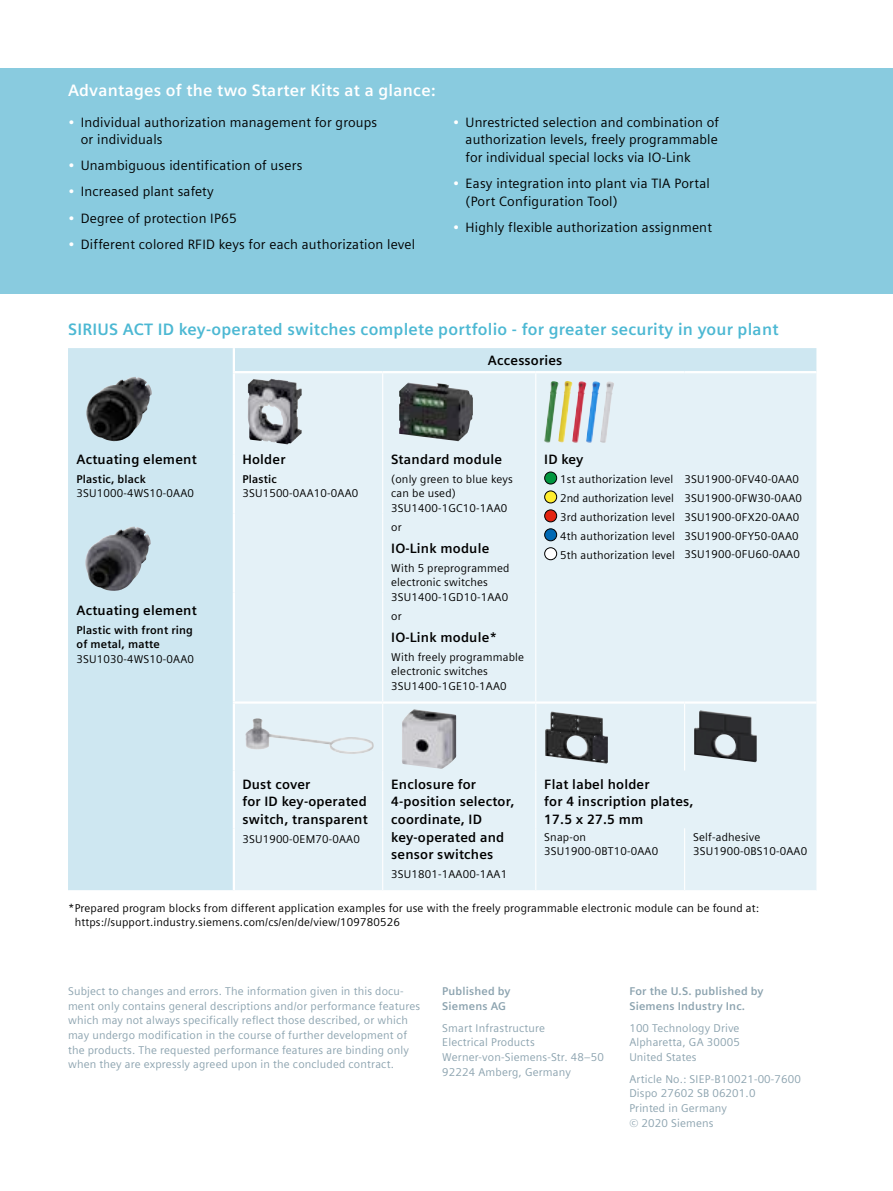
<style>
.page{position:relative;width:893px;height:1191px;background:#fff}
.page>*{position:absolute;margin:0;border:0;box-sizing:border-box;transform-origin:0 0}
.t1{font:700 16.5px "Siemens Sans Global";letter-spacing:.015em;color:#4cb8d3}
.t2{font:700 16.5px "Siemens Sans Global";letter-spacing:.015em;color:#fff}
.t3{font:13.5px/17.5px "Siemens Sans Global";letter-spacing:.015em;color:#000}
.t4{font:700 13.5px/17.5px "Siemens Sans Global";letter-spacing:.015em;color:#000}
.t5{font:11.25px/14.7px "Siemens Sans Global";letter-spacing:.015em;color:#000}
.t6{font:11.25px/14.7px "Siemens Sans Global";letter-spacing:.015em;color:#8ca3af}
.t7{font:700 11.25px/14.7px "Siemens Sans Global";letter-spacing:.015em;color:#8ca3af}
.t8{font:700 11.25px/14.7px "Siemens Sans Global";letter-spacing:.015em;color:#000}
.s1{color:#fff}
</style>
<div class="page">
<div style="left:0;top:68px;width:893px;height:225px;background:#89cbdf"></div>
<div style="left:68px;top:348px;width:748px;height:542px;background:#cee7f1"></div>
<div style="left:235px;top:373px;width:581px;height:517px;background:#e4f1f7"></div>
<hr style="left:382px;top:373px;width:1px;height:81px;background:#fff">
<hr style="left:535px;top:373px;width:1px;height:81px;background:#fff">
<hr style="left:382px;top:454px;width:1px;height:59px;background:#fff">
<hr style="left:535px;top:454px;width:1px;height:59px;background:#fff">
<hr style="left:382px;top:513px;width:1px;height:79px;background:#fff">
<hr style="left:535px;top:513px;width:1px;height:79px;background:#fff">
<hr style="left:382px;top:592px;width:1px;height:109px;background:#fff">
<hr style="left:535px;top:592px;width:1px;height:109px;background:#fff">
<hr style="left:382px;top:703px;width:1px;height:67px;background:#fff">
<hr style="left:535px;top:703px;width:1px;height:67px;background:#fff">
<hr style="left:684px;top:703px;width:1px;height:67px;background:#fff">
<hr style="left:382px;top:770px;width:1px;height:58px;background:#fff">
<hr style="left:535px;top:770px;width:1px;height:58px;background:#fff">
<hr style="left:382px;top:828px;width:1px;height:62px;background:#fff">
<hr style="left:535px;top:828px;width:1px;height:62px;background:#fff">
<hr style="left:684px;top:828px;width:1px;height:62px;background:#fff">
<hr style="left:233px;top:348px;width:2px;height:23px;background:#fff">
<hr style="left:233px;top:373px;width:2px;height:81px;background:#fff">
<hr style="left:233px;top:454px;width:2px;height:59px;background:#fff">
<hr style="left:233px;top:513px;width:2px;height:79px;background:#fff">
<hr style="left:233px;top:592px;width:2px;height:109px;background:#fff">
<hr style="left:233px;top:703px;width:2px;height:67px;background:#fff">
<hr style="left:233px;top:770px;width:2px;height:58px;background:#fff">
<hr style="left:233px;top:828px;width:2px;height:62px;background:#fff">
<hr style="left:233px;top:701px;width:150px;height:2px;background:#fff">
<hr style="left:383px;top:701px;width:153px;height:2px;background:#fff">
<hr style="left:536px;top:701px;width:149px;height:2px;background:#fff">
<hr style="left:685px;top:701px;width:131px;height:2px;background:#fff">
<hr style="left:233px;top:371px;width:150px;height:2px;background:#fff">
<hr style="left:383px;top:371px;width:153px;height:2px;background:#fff">
<hr style="left:536px;top:371px;width:149px;height:2px;background:#fff">
<hr style="left:685px;top:371px;width:131px;height:2px;background:#fff">
<img style="left:86px;top:377px;width:66px;height:64px">
<img style="left:248px;top:379px;width:54px;height:65px">
<img style="left:399px;top:383px;width:74px;height:58px">
<img style="left:544px;top:381px;width:70px;height:62px">
<div style="left:545px;top:472px;width:12px;height:12px;background:#00963f;border-radius:50%"></div>
<div style="left:544px;top:471px;width:13px;height:13px;border:1px solid #000;border-radius:50%"></div>
<div style="left:545px;top:491px;width:12px;height:12px;background:#ffed2e;border-radius:50%"></div>
<div style="left:544px;top:490px;width:13px;height:13px;border:1px solid #000;border-radius:50%"></div>
<div style="left:545px;top:510px;width:12px;height:12px;background:#e32411;border-radius:50%"></div>
<div style="left:544px;top:509px;width:13px;height:13px;border:1px solid #000;border-radius:50%"></div>
<div style="left:545px;top:529px;width:12px;height:12px;background:#0069b4;border-radius:50%"></div>
<div style="left:544px;top:528px;width:13px;height:13px;border:1px solid #000;border-radius:50%"></div>
<div style="left:545px;top:548px;width:12px;height:12px;background:#fff;border-radius:50%"></div>
<div style="left:544px;top:547px;width:13px;height:13px;border:1px solid #000;border-radius:50%"></div>
<img style="left:85px;top:526px;width:66px;height:65px">
<img style="left:245px;top:718px;width:129px;height:36px">
<img style="left:402px;top:709px;width:54px;height:60px">
<img style="left:545px;top:711px;width:37px;height:49px">
<img style="left:694px;top:710px;width:34px;height:49px">
<h1 class="t2" style="left:68px;top:81px;width:369px">Advantages of the two Starter Kits at a glance:</h1>
<p class="t3" style="left:81px;top:114px;width:298px;text-indent:-13px"><span class="s1">•</span> Individual authorization management for groups or individuals</p>
<p class="t3" style="left:68px;top:157px;width:236px"><span class="s1">•</span> Unambiguous identification of users</p>
<p class="t3" style="left:68px;top:184px;width:147px"><span class="s1">•</span> Increased plant safety</p>
<p class="t3" style="left:68px;top:210px;width:170px"><span class="s1">•</span> Degree of protection IP65</p>
<p class="t3" style="left:68px;top:236px;width:349px"><span class="s1">•</span> Different colored RFID keys for each authorization level</p>
<p class="t3" style="left:466px;top:114px;width:255px;text-align:justify;text-indent:-13px"><span class="s1">•</span> Unrestricted selection and combination of authorization levels, freely programmable for individual special locks via IO-Link</p>
<p class="t3" style="left:466px;top:175px;width:246px;text-indent:-13px"><span class="s1">•</span> Easy integration into plant via TIA Portal (Port Configuration Tool)</p>
<p class="t3" style="left:453px;top:219px;width:261px"><span class="s1">•</span> Highly flexible authorization assignment</p>
<h1 class="t1" style="left:68px;top:320px;width:712px">SIRIUS ACT ID key-operated switches complete portfolio - for greater security in your plant</h1>
<p class="t4" style="left:488px;top:351px;width:76px">Accessories</p>
<p class="t4" style="left:77px;top:450px;width:122px">Actuating element</p>
<p class="t8" style="left:77px;top:471px;width:71px">Plastic, black</p>
<p class="t5" style="left:77px;top:487px;width:119px">3SU1000-4WS10-0AA0</p>
<p class="t4" style="left:77px;top:601px;width:122px">Actuating element</p>
<p class="t8" style="left:77px;top:622px;width:118px">Plastic with front ring of metal, matte</p>
<p class="t5" style="left:77px;top:652px;width:119px">3SU1030-4WS10-0AA0</p>
<p class="t4" style="left:242px;top:450px;width:45px">Holder</p>
<p class="t8" style="left:242px;top:471px;width:36px">Plastic</p>
<p class="t5" style="left:242px;top:487px;width:118px">3SU1500-0AA10-0AA0</p>
<p class="t4" style="left:391px;top:450px;width:112px">Standard module</p>
<p class="t5" style="left:391px;top:472px;width:123px">(only green to blue keys can be used)<br>3SU1400-1GC10-1AA0</p>
<p class="t5" style="left:391px;top:520px;width:12px">or</p>
<p class="t4" style="left:391px;top:539px;width:100px">IO-Link module</p>
<p class="t5" style="left:391px;top:561px;width:120px">With 5 preprogrammed electronic switches<br>3SU1400-1GD10-1AA0</p>
<p class="t5" style="left:391px;top:609px;width:12px">or</p>
<p class="t4" style="left:391px;top:628px;width:108px">IO-Link module*</p>
<p class="t5" style="left:391px;top:650px;width:134px">With freely programmable electronic switches<br>3SU1400-1GE10-1AA0</p>
<p class="t4" style="left:544px;top:450px;width:41px">ID key</p>
<p class="t5" style="left:560px;top:470px;width:116px;line-height:18.9px">1st authorization level<br>2nd authorization level<br>3rd authorization level<br>4th authorization level<br>5th authorization level</p>
<p class="t5" style="left:685px;top:470px;width:119px;line-height:18.9px">3SU1900-0FV40-0AA0<br>3SU1900-0FW30-0AA0<br>3SU1900-0FX20-0AA0<br>3SU1900-0FY50-0AA0<br>3SU1900-0FU60-0AA0</p>
<p class="t4" style="left:242px;top:775px;width:127px">Dust cover<br>for ID key-operated switch, transparent</p>
<p class="t5" style="left:242px;top:832px;width:119px">3SU1900-0EM70-0AA0</p>
<p class="t4" style="left:391px;top:775px;width:125px">Enclosure for<br>4-position selector, coordinate, ID key-operated and sensor switches</p>
<p class="t5" style="left:391px;top:867px;width:118px">3SU1801-1AA00-1AA1</p>
<p class="t4" style="left:544px;top:775px;width:151px">Flat label holder<br>for 4 inscription plates,<br>17.5 x 27.5 mm</p>
<p class="t5" style="left:544px;top:830px;width:115px">Snap-on<br>3SU1900-0BT10-0AA0</p>
<p class="t5" style="left:693px;top:830px;width:116px">Self-adhesive<br>3SU1900-0BS10-0AA0</p>
<p class="t5" style="left:75px;top:901px;width:686px;text-indent:-7px">*Prepared program blocks from different application examples for use with the freely programmable electronic module can be found at: https://support.industry.siemens.com/cs/en/de/view/109780526</p>
<p class="t6" style="left:68px;top:984px;width:354px">Subject to changes and errors. The information given in this docu&shy;ment only contains general descriptions and/or performance features which may not always specifically reflect those described, or which may undergo modification in the course of further development of the products. The requested performance features are binding only when they are expressly agreed upon in the concluded contract.</p>
<p class="t7" style="left:442px;top:983px;width:70px">Published by<br>Siemens AG</p>
<p class="t6" style="left:442px;top:1020px;width:163px">Smart Infrastructure<br>Electrical Products<br>Werner-von-Siemens-Str. 48–50<br>92224 Amberg, Germany</p>
<p class="t7" style="left:629px;top:983px;width:136px">For the U.S. published by<br>Siemens Industry Inc.</p>
<p class="t6" style="left:629px;top:1020px;width:112px;text-align:justify">100 Technology Drive Alpharetta, GA 30005<br>United States</p>
<p class="t6" style="left:629px;top:1072px;width:173px">Article No.: SIEP-B10021-00-7600<br>Dispo 27602 SB 06201.0<br>Printed in Germany<br>© 2020 Siemens</p>
</div>
